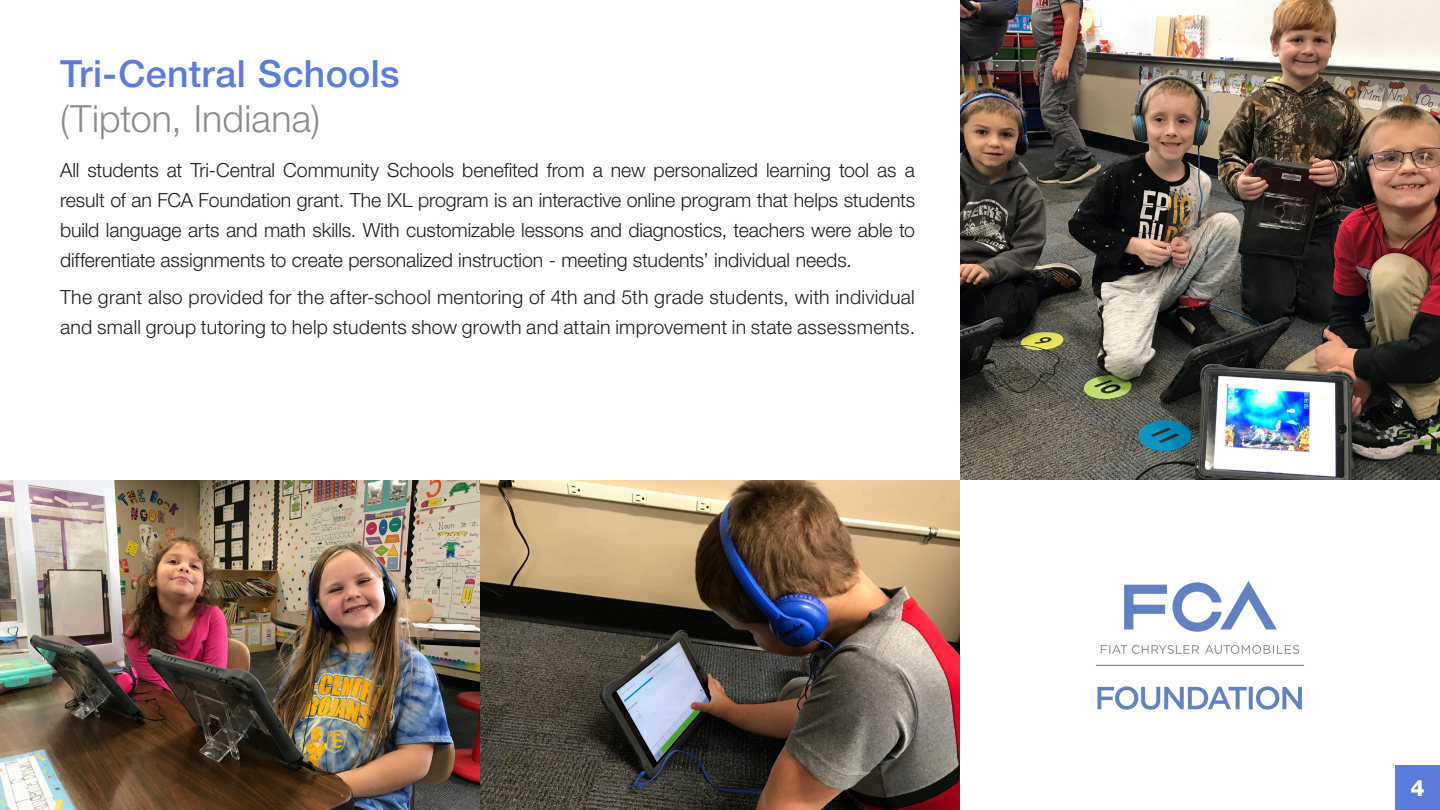
<style>
.page{position:relative;width:1440px;height:810px;background:#fff}
.page>*{position:absolute;margin:0;border:0;box-sizing:border-box;transform-origin:0 0}
.t1{font:500 37.5px/45px "Helvetica Neue LT Std";letter-spacing:.01em;color:#597dda}
.t2{font:800 22.5px "Helvetica Neue LT Std";color:#fff}
.t3{font:300 19.5px/30px "Helvetica Neue LT Std";letter-spacing:.01em;color:#1d1d1b;text-align:justify}
.s1{font-weight:300;color:#898c8d}
</style>
<div class="page">
<img style="left:960px;top:0;width:480px;height:480px">
<img style="left:1100px;top:581px;width:200px;height:73px">
<img style="left:1097px;top:686px;width:205px;height:24px">
<hr style="left:1096px;top:665px;width:208px;height:1px;background:#898c8d">
<img style="left:0;top:480px;width:960px;height:330px">
<div style="left:1395px;top:765px;width:45px;height:45px;background:#597dda"></div>
<p class="t1" style="left:60px;top:51px;width:341px">Tri-Central Schools <span class="s1">(Tipton, Indiana)</span></p>
<p class="t3" style="left:60px;top:154px;width:857px">All students at Tri-Central Community Schools benefited from a new personalized learning tool as a result of an FCA Foundation grant. The IXL program is an interactive online program that helps students build language arts and math skills. With customizable lessons and diagnostics, teachers were able to differentiate assignments to create personalized instruction - meeting students’ individual needs.</p>
<p class="t3" style="left:60px;top:282px;width:857px">The grant also provided for the after-school mentoring of 4th and 5th grade students, with individual and small group tutoring to help students show growth and attain improvement in state assessments.</p>
<p class="t2" style="left:1410px;top:774px;width:16px">4</p>
</div>
